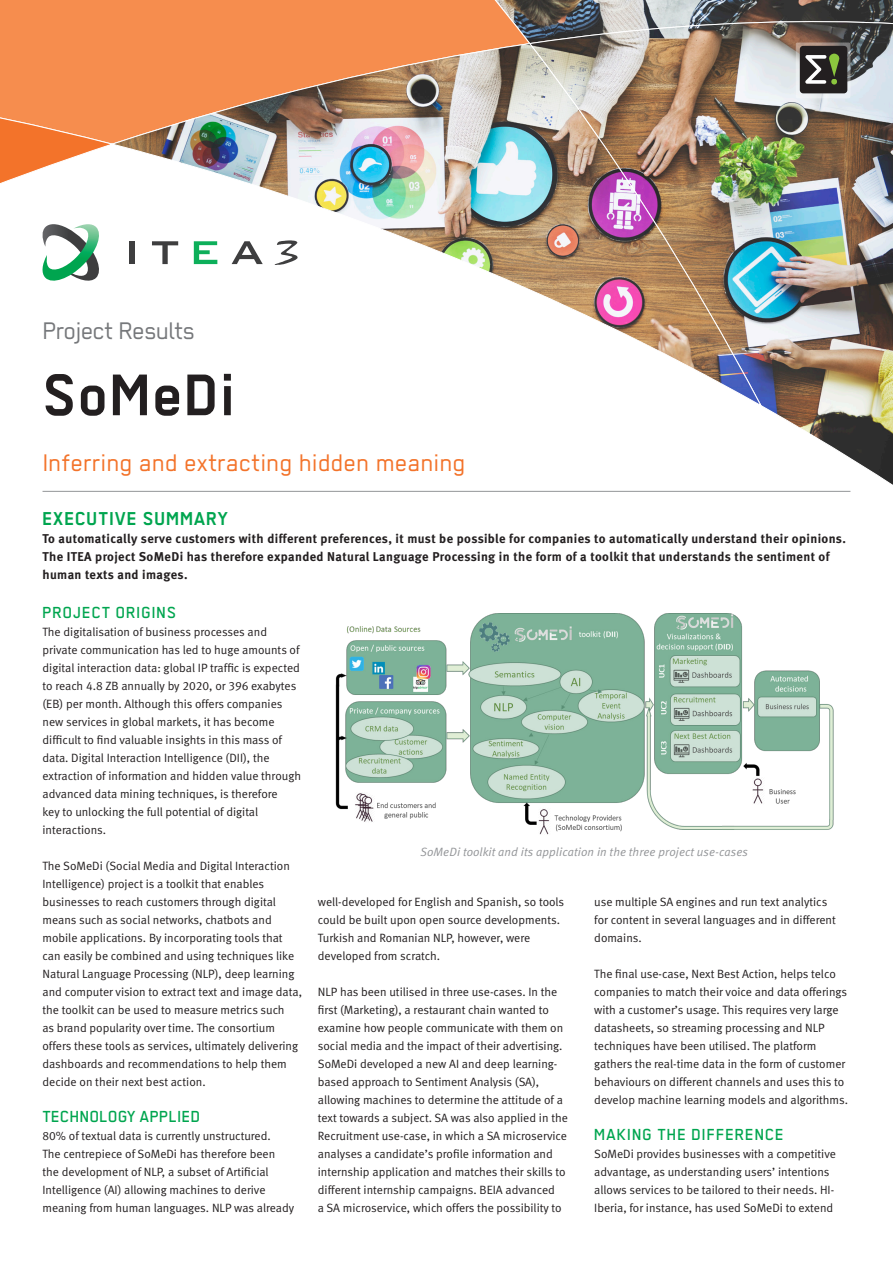
<style>
.page{position:relative;width:893px;height:1263px;background:#fff}
.page>*{position:absolute;margin:0;border:0;box-sizing:border-box;transform-origin:0 0}
.body{font:700 66px "Regular";letter-spacing:.01em;color:#231f20}
.body-2{font:27px "Regular";letter-spacing:.01em;color:#f3732a}
.body-3{font:27px "Regular";letter-spacing:-.02em;color:#76787b}
.header-1{font:700 21px "Regular";letter-spacing:.02em;color:#00a54f}
.body-4{font:500 18px "Regular";letter-spacing:.03em;color:#00a54f}
.header-1-2{font:500 18px "Regular";color:#00a54f}
.header-1-3{font:500 18px "Regular";letter-spacing:.03em;color:#00a54f}
.leader{font:12.75px/18px "Meta Bold LF";letter-spacing:.03em;color:#231f20}
.body-5{font:12px/18px "Meta Normal LF";color:#231f20}
.t1{font:italic 12px "Meta Normal LF";letter-spacing:.01em;color:#939598}
</style>
<div class="page">
<svg style="left:528px;top:454px;width:365px;height:38px"></svg>
<img style="left:336px;top:613px;width:498px;height:222px">
<img style="left:0;top:0;width:893px;height:454px">
<hr style="left:43px;top:491px;width:807px;height:1px;background:#939598">
<p class="body-3" style="left:43px;top:316px;width:154px">Project Results</p>
<p class="body" style="left:43px;top:358px;width:195px">SoMeDi</p>
<p class="body-2" style="left:43px;top:448px;width:424px">Inferring and extracting hidden meaning</p>
<p class="header-1" style="left:43px;top:507px;width:187px">EXECUTIVE SUMMARY</p>
<p class="leader" style="left:43px;top:530px;width:805px">To automatically serve customers with different preferences, it must be possible for companies to automatically understand their opinions.<br>The ITEA project SoMeDi has therefore expanded Natural Language Processing in the form of a toolkit that understands the sentiment of human texts and images.</p>
<p class="header-1-3" style="left:43px;top:602px;width:135px">PROJECT ORIGINS</p>
<p class="body-5" style="left:43px;top:622px;width:260px">The digitalisation of business processes and private communication has led to huge amounts of digital interaction data: global IP traffic is expected to reach 4.8 ZB annually by 2020, or 396 exabytes (EB) per month. Although this offers companies new services in global markets, it has become difficult to find valuable insights in this mass of data. Digital Interaction Intelligence (DII), the extraction of information and hidden value through advanced data mining techniques, is therefore<br>key to unlocking the full potential of digital interactions.</p>
<p class="body-5" style="left:43px;top:856px;width:261px">The SoMeDi (Social Media and Digital Interaction Intelligence) project is a toolkit that enables businesses to reach customers through digital means such as social networks, chatbots and mobile applications. By incorporating tools that can easily be combined and using techniques like Natural Language Processing (NLP), deep learning and computer vision to extract text and image data, the toolkit can be used to measure metrics such<br>as brand popularity over time. The consortium offers these tools as services, ultimately delivering dashboards and recommendations to help them decide on their next best action.</p>
<p class="header-1-2" style="left:43px;top:1106px;width:160px">TECHNOLOGY APPLIED</p>
<p class="body-5" style="left:43px;top:1126px;width:253px">80% of textual data is currently unstructured.<br>The centrepiece of SoMeDi has therefore been the development of NLP, a subset of Artificial Intelligence (AI) allowing machines to derive meaning from human languages. NLP was already</p>
<p class="t1" style="left:420px;top:845px;width:329px">SoMeDi toolkit and its application in the three project use-cases</p>
<p class="body-5" style="left:318px;top:892px;width:248px">well-developed for English and Spanish, so tools could be built upon open source developments.<br>Turkish and Romanian NLP, however, were developed from scratch.</p>
<p class="body-5" style="left:318px;top:982px;width:252px">NLP has been utilised in three use-cases. In the first (Marketing), a restaurant chain wanted to examine how people communicate with them on social media and the impact of their advertising.<br>SoMeDi developed a new AI and deep learning&shy;based approach to Sentiment Analysis (SA), allowing machines to determine the attitude of a text towards a subject. SA was also applied in the Recruitment use-case, in which a SA microservice analyses a candidate’s profile information and internship application and matches their skills to different internship campaigns. BEIA advanced<br>a SA microservice, which offers the possibility to</p>
<p class="body-5" style="left:594px;top:892px;width:243px">use multiple SA engines and run text analytics for content in several languages and in different domains.</p>
<p class="body-5" style="left:594px;top:964px;width:255px">The final use-case, Next Best Action, helps telco companies to match their voice and data offerings with a customer’s usage. This requires very large datasheets, so streaming processing and NLP techniques have been utilised. The platform gathers the real-time data in the form of customer behaviours on different channels and uses this to develop machine learning models and algorithms.</p>
<p class="body-4" style="left:594px;top:1124px;width:192px">MAKING THE DIFFERENCE</p>
<p class="body-5" style="left:594px;top:1144px;width:243px">SoMeDi provides businesses with a competitive advantage, as understanding users’ intentions allows services to be tailored to their needs. HI-Iberia, for instance, has used SoMeDi to extend</p>
</div>
